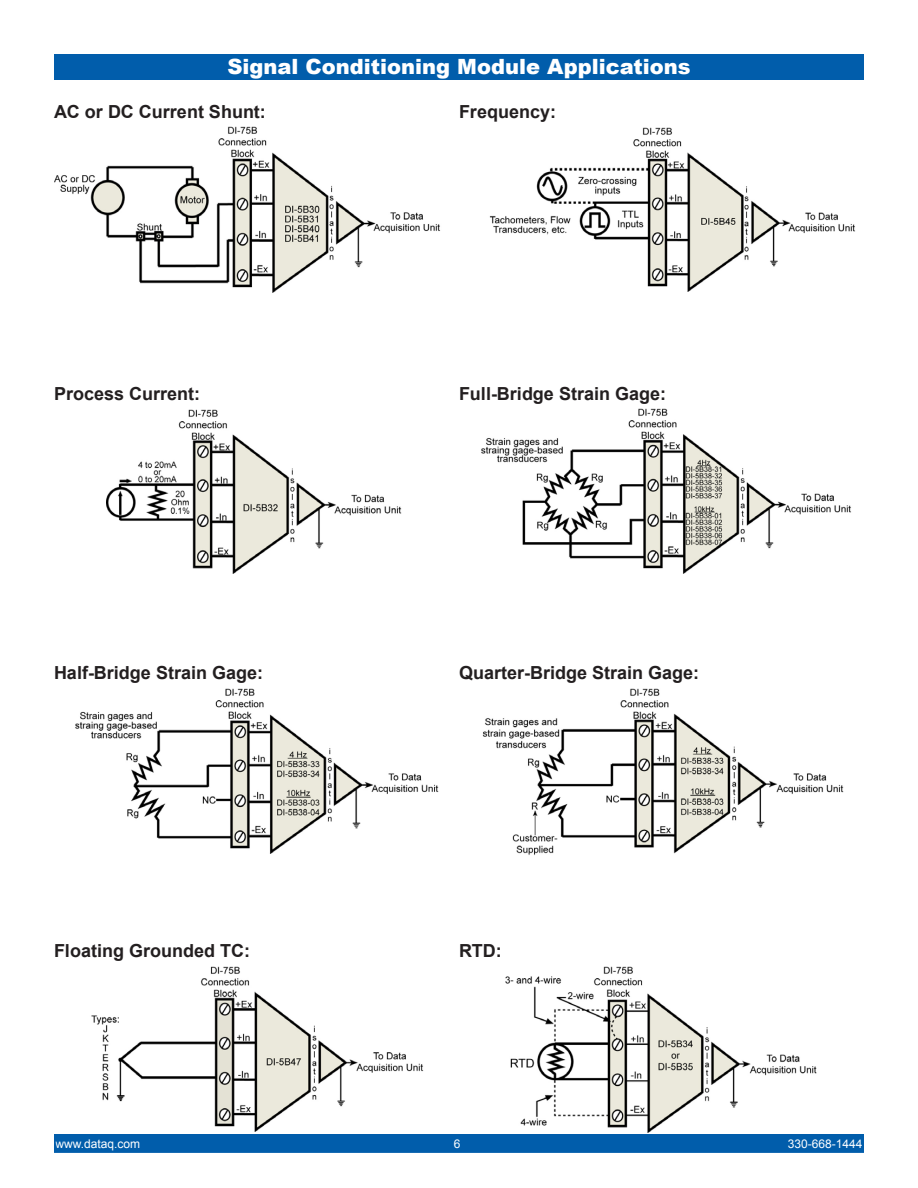
<style>
.page{position:relative;width:918px;height:1188px;background:#fff}
.page>*{position:absolute;margin:0;border:0;box-sizing:border-box;transform-origin:0 0}
.t1{font:900 21px "Arial";color:#fff}
.t2{font:700 18px "Arial";color:#231f20}
.t3{font:12px "Arial";color:#fff}
</style>
<div class="page">
<img style="left:506px;top:966px;width:311px;height:167px">
<img style="left:91px;top:966px;width:333px;height:165px">
<img style="left:483px;top:688px;width:361px;height:167px">
<img style="left:75px;top:688px;width:364px;height:166px">
<img style="left:107px;top:409px;width:295px;height:165px">
<img style="left:481px;top:408px;width:370px;height:165px">
<img style="left:489px;top:127px;width:366px;height:165px">
<img style="left:54px;top:126px;width:387px;height:166px">
<div style="left:55px;top:1135px;width:808px;height:17px;background:#015dab"></div>
<div style="left:54px;top:1134px;width:810px;height:19px;border:2px solid #015dab"></div>
<div style="left:54px;top:54px;width:810px;height:26px;background:#015dab"></div>
<p class="t1" style="left:227px;top:52px;width:465px">Signal Conditioning Module Applications</p>
<p class="t2" style="left:54px;top:100px;width:213px">AC or DC Current Shunt:</p>
<p class="t2" style="left:459px;top:100px;width:99px">Frequency:</p>
<p class="t2" style="left:54px;top:381px;width:148px">Process Current:</p>
<p class="t2" style="left:459px;top:381px;width:209px">Full-Bridge Strain Gage:</p>
<p class="t2" style="left:54px;top:660px;width:211px">Half-Bridge Strain Gage:</p>
<p class="t2" style="left:459px;top:660px;width:242px">Quarter-Bridge Strain Gage:</p>
<p class="t2" style="left:54px;top:939px;width:198px">Floating Grounded TC:</p>
<p class="t2" style="left:459px;top:939px;width:44px">RTD:</p>
<p class="t3" style="left:56px;top:1136px;width:86px">www.dataq.com</p>
<p class="t3" style="left:454px;top:1136px;width:8px">6</p>
<p class="t3" style="left:788px;top:1136px;width:76px">330-668-1444</p>
</div>
